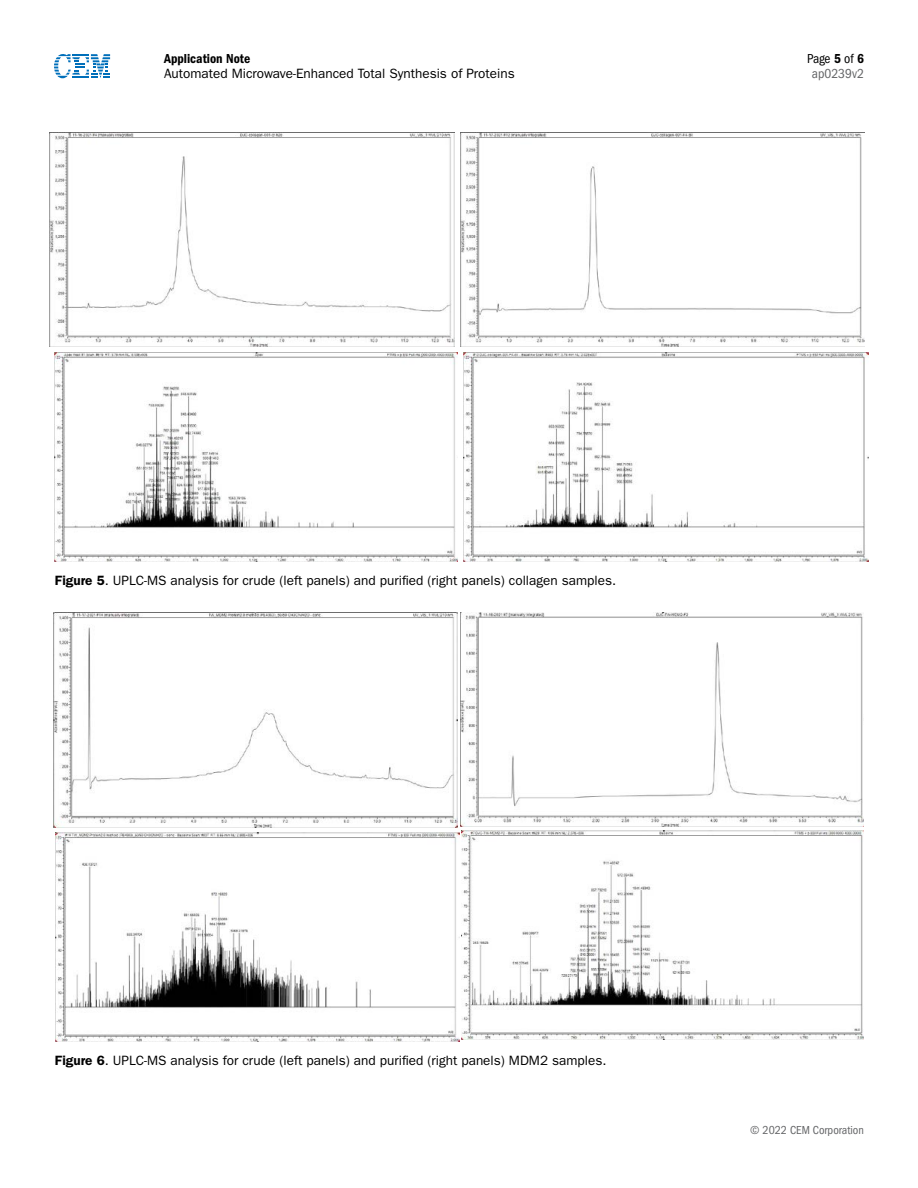
<style>
.page{position:relative;width:918px;height:1188px;background:#fff}
.page>*{position:absolute;margin:0;border:0;box-sizing:border-box;transform-origin:0 0}
.Figure_Title{font:13.5px "ITC Franklin Gothic Std";color:#000}
.t1{font:condensed 13.5px/15px "ITC Franklin Gothic Std";color:#636466;text-align:center}
.t2{font:13.5px "ITC Franklin Gothic Std Dm Cd";color:#000}
.t3{font:condensed 12px "ITC Franklin Gothic Std";color:#636466}
.s1{color:#000}
.s2{font-family:"ITC Franklin Gothic Std Dm Cd";font-stretch:normal;color:#000}
.s3{font-weight:600}
</style>
<div class="page">
<svg style="left:54px;top:54px;width:56px;height:24px"></svg>
<img style="left:462px;top:830px;width:402px;height:210px">
<img style="left:55px;top:833px;width:404px;height:209px">
<img style="left:461px;top:613px;width:403px;height:214px">
<img style="left:53px;top:613px;width:405px;height:214px">
<img style="left:464px;top:353px;width:405px;height:208px">
<img style="left:55px;top:353px;width:402px;height:208px">
<img style="left:461px;top:133px;width:404px;height:214px">
<img style="left:50px;top:132px;width:404px;height:214px">
<p class="t2" style="left:164px;top:51px;width:88px">Application Note</p>
<p class="Figure_Title" style="left:164px;top:66px;width:352px">Automated Microwave-Enhanced Total Synthesis of Proteins</p>
<p class="t1" style="left:807px;top:51px;width:58px"><span class="s1">Page</span> <span class="s2">5</span> <span class="s1">of</span> <span class="s2">6 </span>ap0239v2</p>
<p class="Figure_Title" style="left:55px;top:573px;width:563px"><span class="s3">Figure 5</span>. UPLC-MS analysis for crude (left panels) and purified (right panels) collagen samples.</p>
<p class="Figure_Title" style="left:55px;top:1052px;width:553px"><span class="s3">Figure 6</span>. UPLC-MS analysis for crude (left panels) and purified (right panels) MDM2 samples.</p>
<p class="t3" style="left:750px;top:1123px;width:115px">© 2022 CEM Corporation</p>
</div>
